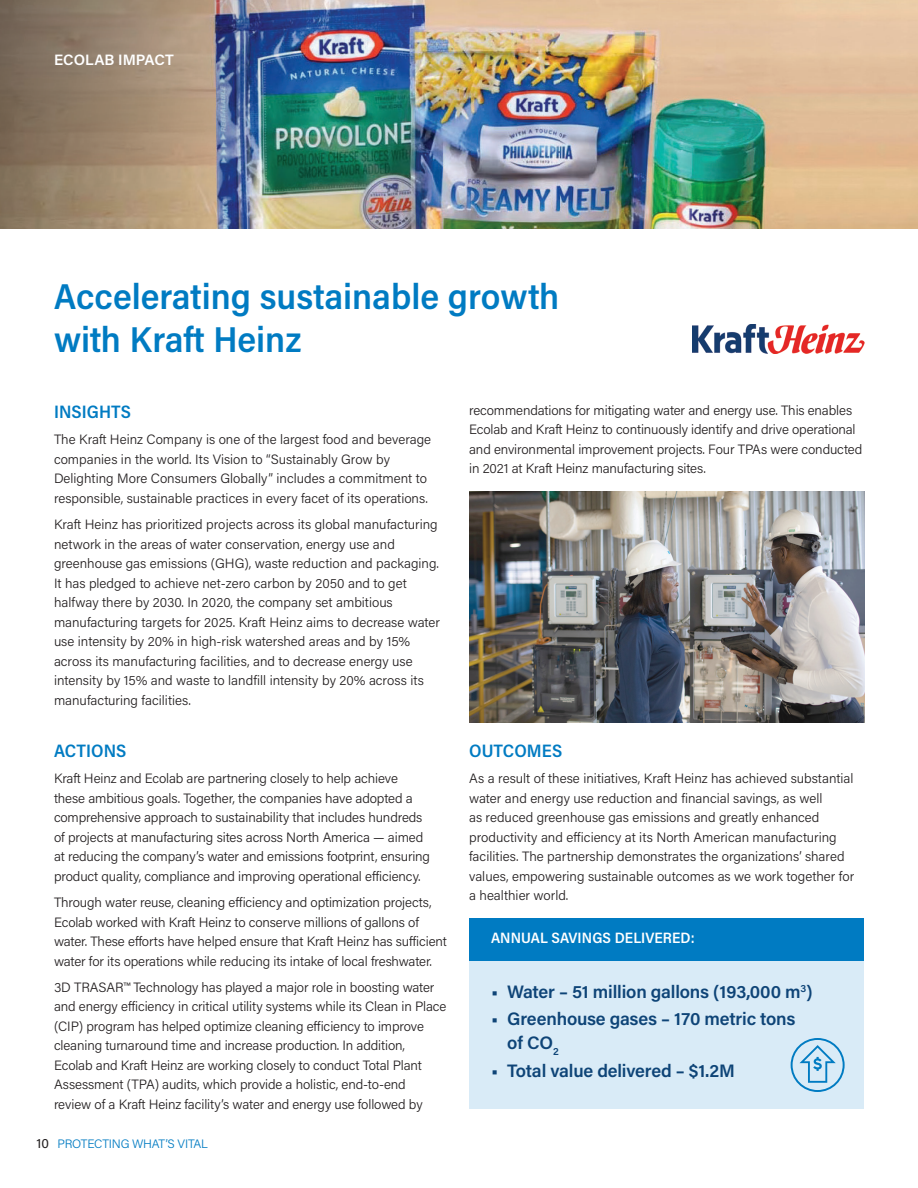
<style>
.page{position:relative;width:918px;height:1188px;background:#fff}
.page>*{position:absolute;margin:0;border:0;box-sizing:border-box;transform-origin:0 0}
.t1{font:600 36px/43.2px "Acumin Pro Semi Cond";color:#007bc2}
.t2{font:600 18px/24px "Acumin Pro";letter-spacing:-.01em;color:#0e4477}
.t3{font:600 18px "Acumin Pro Semi Cond";letter-spacing:.005em;color:#007bc2}
.t4{font:600 15px "Acumin Pro Semi Cond";color:#fff}
.t5{font:600 15px "Acumin Pro";color:#fff}
.t6{font:300 13.5px/19.5px "Acumin Pro";letter-spacing:-.005em;color:#231f20}
.t7{font:300 12.15px "Acumin Pro";letter-spacing:-.02em;color:#007bc2}
.s1{font-weight:400;font-size:13.5px;color:#231f20}
</style>
<div class="page">
<img style="left:0;top:0;width:918px;height:229px">
<div style="left:469px;top:940px;width:395px;height:169px;background:#d9ebf7"></div>
<svg style="left:791px;top:1038px;width:54px;height:54px"></svg>
<div style="left:470px;top:918px;width:394px;height:42px;background:#007bc2"></div>
<img style="left:470px;top:492px;width:394px;height:230px">
<img style="left:692px;top:324px;width:172px;height:29px">
<p class="t5" style="left:54px;top:53px;width:121px">ECOLAB IMPACT</p>
<h1 class="t1" style="left:54px;top:276px;width:507px">Accelerating sustainable growth with Kraft Heinz</h1>
<h2 class="t3" style="left:54px;top:404px;width:79px">INSIGHTS</h2>
<p class="t6" style="left:54px;top:431px;width:379px">The Kraft Heinz Company is one of the largest food and beverage companies in the world. Its Vision to “Sustainably Grow by Delighting More Consumers Globally” includes a commitment to responsible, sustainable practices in every facet of its operations.</p>
<p class="t6" style="left:54px;top:515px;width:388px">Kraft Heinz has prioritized projects across its global manufacturing network in the areas of water conservation, energy use and greenhouse gas emissions (GHG), waste reduction and packaging.<br>It has pledged to achieve net-zero carbon by 2050 and to get halfway there by 2030. In 2020, the company set ambitious manufacturing targets for 2025. Kraft Heinz aims to decrease water use intensity by 20% in high-risk watershed areas and by 15% across its manufacturing facilities, and to decrease energy use intensity by 15% and waste to landfill intensity by 20% across its manufacturing facilities.</p>
<h2 class="t3" style="left:54px;top:743px;width:74px">ACTIONS</h2>
<p class="t6" style="left:54px;top:770px;width:378px">Kraft Heinz and Ecolab are partnering closely to help achieve these ambitious goals. Together, the companies have adopted a comprehensive approach to sustainability that includes hundreds of projects at manufacturing sites across North America — aimed at reducing the company’s water and emissions footprint, ensuring product quality, compliance and improving operational efficiency.</p>
<p class="t6" style="left:54px;top:893px;width:394px">Through water reuse, cleaning efficiency and optimization projects, Ecolab worked with Kraft Heinz to conserve millions of gallons of water. These efforts have helped ensure that Kraft Heinz has sufficient water for its operations while reducing its intake of local freshwater.</p>
<p class="t6" style="left:54px;top:978px;width:394px">3D TRASAR™ Technology has played a major role in boosting water and energy efficiency in critical utility systems while its Clean in Place (CIP) program has helped optimize cleaning efficiency to improve cleaning turnaround time and increase production. In addition, Ecolab and Kraft Heinz are working closely to conduct Total Plant Assessment (TPA) audits, which provide a holistic, end-to-end review of a Kraft Heinz facility’s water and energy use followed by</p>
<p class="t7" style="left:36px;top:1139px;width:173px"><span class="s1">10</span> PROTECTING WHAT’S VITAL</p>
<p class="t6" style="left:469px;top:401px;width:395px">recommendations for mitigating water and energy use. This enables Ecolab and Kraft Heinz to continuously identify and drive operational and environmental improvement projects. Four TPAs were conducted in 2021 at Kraft Heinz manufacturing sites.</p>
<h2 class="t3" style="left:469px;top:743px;width:95px">OUTCOMES</h2>
<p class="t6" style="left:469px;top:769px;width:387px">As a result of these initiatives, Kraft Heinz has achieved substantial water and energy use reduction and financial savings, as well<br>as reduced greenhouse gas emissions and greatly enhanced productivity and efficiency at its North American manufacturing facilities. The partnership demonstrates the organizations’ shared values, empowering sustainable outcomes as we work together for a healthier world.</p>
<p class="t4" style="left:491px;top:931px;width:205px">ANNUAL SAVINGS DELIVERED:</p>
<h2 class="t2" style="left:491px;top:981px;width:323px">• Water – 51 million gallons (193,000 m<sup>3</sup>)</h2>
<h2 class="t2" style="left:507px;top:1008px;width:290px;text-indent:-16px">• Greenhouse gases – 170 metric tons of CO<sub>2</sub></h2>
<h2 class="t2" style="left:491px;top:1059px;width:245px">• Total value delivered – $1.2M</h2>
</div>
